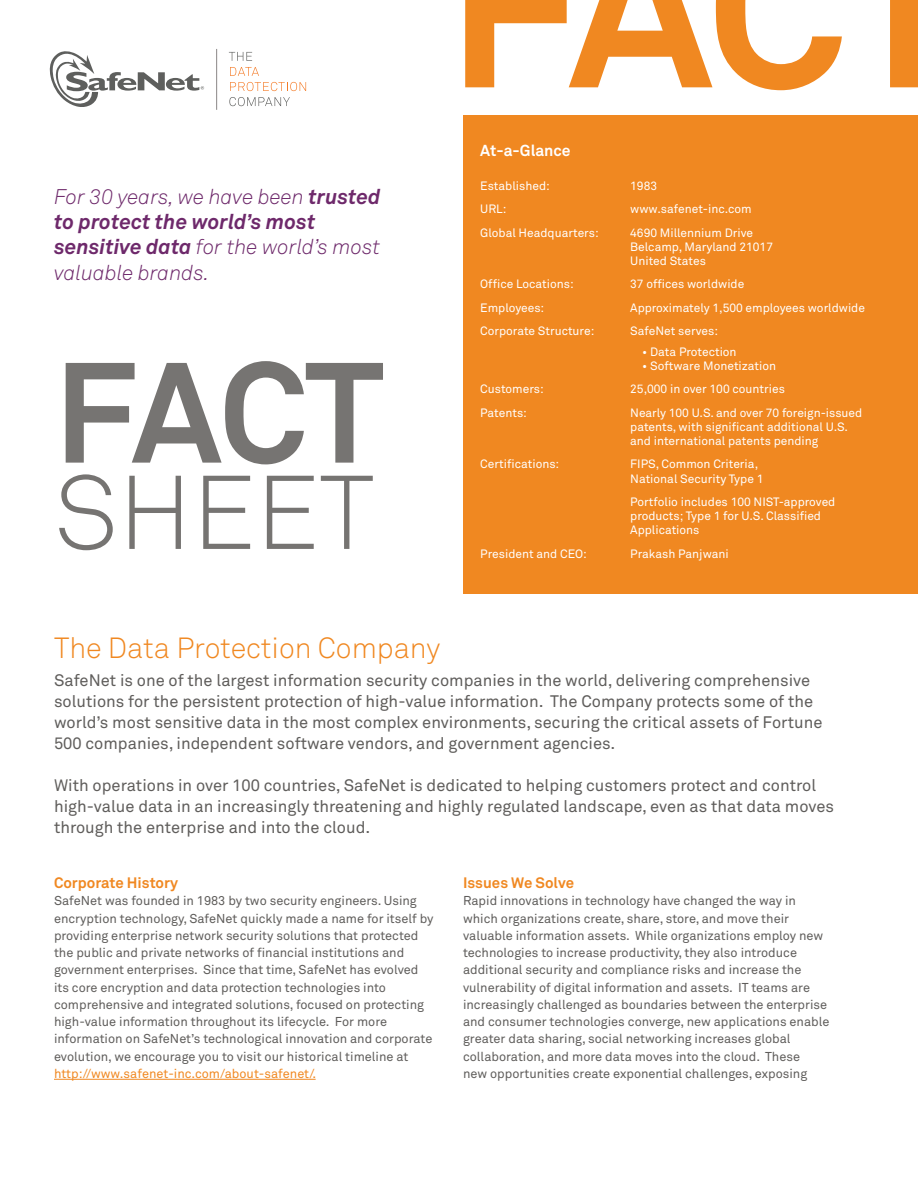
<style>
.page{position:relative;width:918px;height:1188px;background:#fff}
.page>*{position:absolute;margin:0;border:0;box-sizing:border-box;transform-origin:0 0}
.t1{font:700 225px "Akkurat";color:#f08821}
.t2{font:700 140.55px "Akkurat";color:#767472}
.t3{font:300 103.2px "Akkurat";color:#767472}
.t4{font:300 28.8px "Akkurat";color:#f08821}
.t5{font:italic 300 21px/25.2px "Akkurat";color:#6e296b}
.t6{font:16.5px/21px "Akkurat";color:#5f5d5b}
.t7{font:700 15.75px "Akkurat";color:#fff}
.t8{font:700 15px "Akkurat";color:#f08821}
.t9{font:12.75px/17.2px "Akkurat";color:#5f5d5b}
.t10{font:12.75px "Akkurat";color:#f08821}
.t11{font:12px/14.2px "Akkurat";color:#fff}
.s1{font-weight:700}
</style>
<div class="page">
<svg style="left:49px;top:51px;width:155px;height:56px"></svg>
<svg style="left:229px;top:52px;width:23px;height:9px"></svg>
<svg style="left:230px;top:67px;width:29px;height:9px"></svg>
<svg style="left:230px;top:82px;width:76px;height:9px"></svg>
<svg style="left:229px;top:97px;width:61px;height:9px"></svg>
<hr style="left:216px;top:49px;width:1px;height:61px;background:#8a8786">
<hr style="left:54px;top:1079px;width:262px;height:1px;background:#f08821">
<div style="left:463px;top:116px;width:455px;height:478px;background:#f08821"></div>
<h3 class="t5" style="left:54px;top:184px;width:328px">For 30 years, we have been <span class="s1">trusted to protect the world’s most sensitive data</span> for the world’s most valuable brands.</h3>
<h2 class="t2" style="left:54px;top:324px;width:331px">FACT</h2>
<h3 class="t3" style="left:54px;top:452px;width:322px">SHEET</h3>
<h1 class="t1" style="left:447px;top:-134px;width:523px">FACT</h1>
<p class="t7" style="left:480px;top:141px;width:92px">At-a-Glance</p>
<p class="t11" style="left:480px;top:179px;width:71px">Established:</p>
<p class="t11" style="left:630px;top:179px;width:28px">1983</p>
<p class="t11" style="left:480px;top:202px;width:28px">URL:</p>
<p class="t11" style="left:630px;top:202px;width:123px">www.safenet-inc.com</p>
<p class="t11" style="left:480px;top:226px;width:120px">Global Headquarters:</p>
<p class="t11" style="left:630px;top:226px;width:144px">4690 Millennium Drive<br>Belcamp, Maryland 21017<br>United States</p>
<p class="t11" style="left:480px;top:277px;width:95px">Office Locations:</p>
<p class="t11" style="left:630px;top:277px;width:116px">37 offices worldwide</p>
<p class="t11" style="left:480px;top:301px;width:66px">Employees:</p>
<p class="t11" style="left:630px;top:301px;width:236px">Approximately 1,500 employees worldwide</p>
<p class="t11" style="left:480px;top:324px;width:116px">Corporate Structure:</p>
<p class="t11" style="left:630px;top:324px;width:89px">SafeNet serves:</p>
<p class="t11" style="left:642px;top:345px;width:96px">• Data Protection</p>
<p class="t11" style="left:642px;top:359px;width:135px">• Software Monetization</p>
<p class="t11" style="left:480px;top:382px;width:65px">Customers:</p>
<p class="t11" style="left:630px;top:382px;width:156px">25,000 in over 100 countries</p>
<p class="t11" style="left:480px;top:406px;width:48px">Patents:</p>
<p class="t11" style="left:630px;top:406px;width:234px">Nearly 100 U.S. and over 70 foreign-issued patents, with significant additional U.S. and international patents pending</p>
<p class="t11" style="left:480px;top:457px;width:81px">Certifications:</p>
<p class="t11" style="left:630px;top:457px;width:135px">FIPS, Common Criteria,<br>National Security Type 1</p>
<p class="t11" style="left:630px;top:495px;width:207px">Portfolio includes 100 NIST-approved products; Type 1 for U.S. Classified<br>Applications</p>
<p class="t11" style="left:480px;top:547px;width:108px">President and CEO:</p>
<p class="t11" style="left:630px;top:547px;width:100px">Prakash Panjwani</p>
<h3 class="t4" style="left:54px;top:631px;width:388px">The Data Protection Company</h3>
<p class="t6" style="left:54px;top:670px;width:770px">SafeNet is one of the largest information security companies in the world, delivering comprehensive solutions for the persistent protection of high-value information. The Company protects some of the world’s most sensitive data in the most complex environments, securing the critical assets of Fortune 500 companies, independent software vendors, and government agencies.</p>
<p class="t6" style="left:54px;top:775px;width:782px">With operations in over 100 countries, SafeNet is dedicated to helping customers protect and control high-value data in an increasingly threatening and highly regulated landscape, even as that data moves through the enterprise and into the cloud.</p>
<p class="t8" style="left:54px;top:873px;width:125px">Corporate History</p>
<p class="t9" style="left:54px;top:893px;width:381px">SafeNet was founded in 1983 by two security engineers. Using encryption technology, SafeNet quickly made a name for itself by providing enterprise network security solutions that protected the public and private networks of financial institutions and government enterprises. Since that time, SafeNet has evolved its core encryption and data protection technologies into comprehensive and integrated solutions, focused on protecting high-value information throughout its lifecycle. For more information on SafeNet’s technological innovation and corporate evolution, we encourage you to visit our historical timeline at</p>
<p class="t10" style="left:54px;top:1066px;width:264px">http://www.safenet-inc.com/about-safenet/.</p>
<p class="t8" style="left:463px;top:873px;width:113px">Issues We Solve</p>
<p class="t9" style="left:463px;top:893px;width:368px">Rapid innovations in technology have changed the way in which organizations create, share, store, and move their valuable information assets. While organizations employ new technologies to increase productivity, they also introduce additional security and compliance risks and increase the vulnerability of digital information and assets. IT teams are increasingly challenged as boundaries between the enterprise and consumer technologies converge, new applications enable greater data sharing, social networking increases global collaboration, and more data moves into the cloud. These<br>new opportunities create exponential challenges, exposing</p>
</div>
